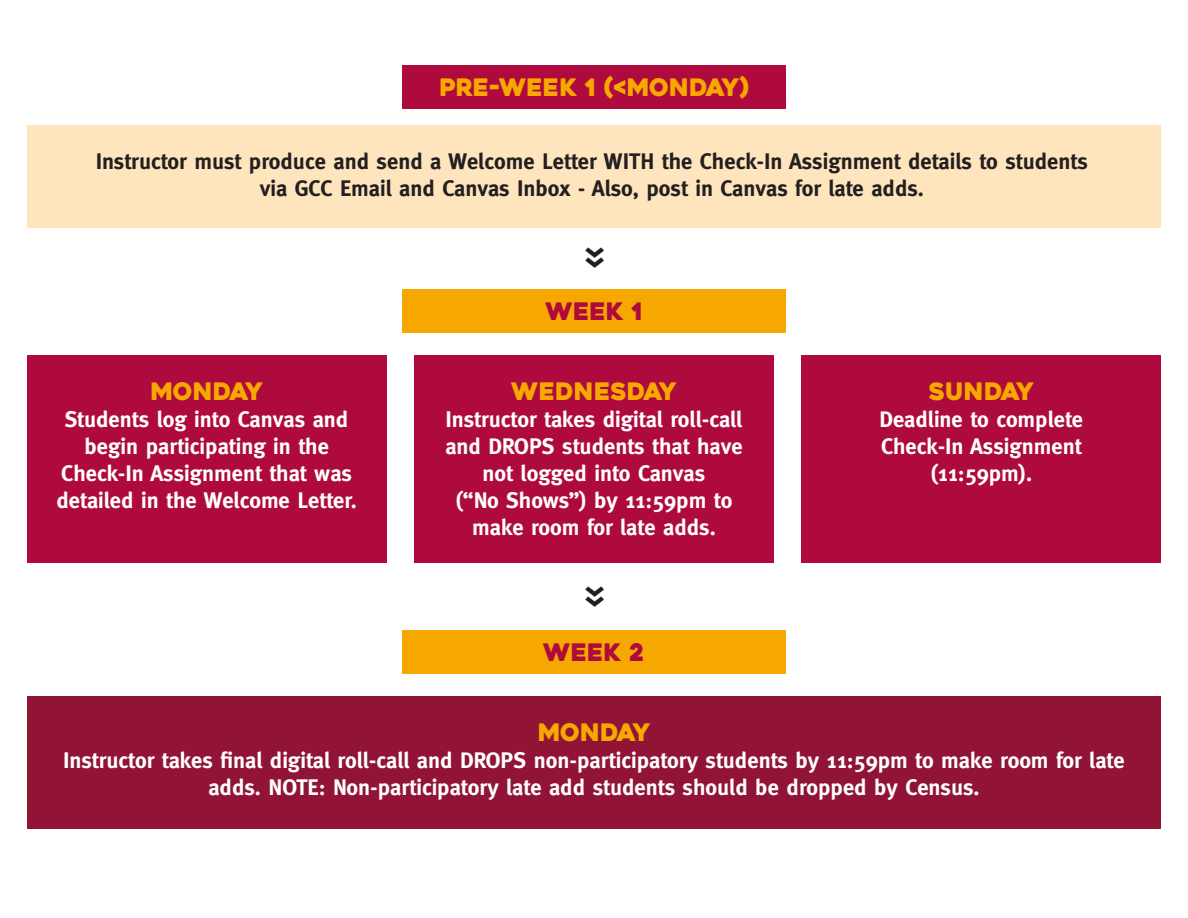
<style>
.page{position:relative;width:1188px;height:918px;background:#fff}
.page>*{position:absolute;margin:0;border:0;box-sizing:border-box;transform-origin:0 0}
.t1{font:700 30px "Meta";color:#231f20}
.t2{font:24px "Heavitas";color:#f6a800}
.t3{font:24px "Heavitas";color:#af0a3d}
.t4{font:700 22.5px/27px "Meta";color:#fff;text-align:center}
.t5{font:700 22.5px/27px "Meta";color:#231f20;text-align:center}
</style>
<div class="page">
<div style="left:27px;top:125px;width:1134px;height:103px;background:#ffe5bd"></div>
<div style="left:27px;top:355px;width:359px;height:207px;background:#af0a3d"></div>
<div style="left:27px;top:696px;width:1134px;height:133px;background:#911436"></div>
<div style="left:414px;top:355px;width:360px;height:207px;background:#af0a3d"></div>
<div style="left:802px;top:355px;width:359px;height:207px;background:#af0a3d"></div>
<div style="left:402px;top:66px;width:384px;height:43px;background:#af0a3d"></div>
<div style="left:402px;top:289px;width:384px;height:44px;background:#f6a800"></div>
<div style="left:402px;top:630px;width:384px;height:44px;background:#f6a800"></div>
<p class="t2" style="left:439px;top:73px;width:311px">PRE-WEEK 1 (&lt;MONDAY)</p>
<p class="t5" style="left:96px;top:148px;width:994px">Instructor must produce and send a Welcome Letter WITH the Check-In Assignment details to students via GCC Email and Canvas Inbox - Also, post in Canvas for late adds.</p>
<p class="t1" style="left:614px;top:246px;width:25px;rotate:90deg">&gt;&gt;</p>
<p class="t2" style="left:151px;top:376px;width:114px">MONDAY</p>
<p class="t4" style="left:65px;top:405px;width:285px">Students log into Canvas and begin participating in the</p>
<p class="t4" style="left:57px;top:459px;width:302px;text-align:left">Check-In Assignment that was detailed in the Welcome Letter.</p>
<p class="t3" style="left:546px;top:297px;width:98px">WEEK 1</p>
<p class="t2" style="left:511px;top:376px;width:167px">WEDNESDAY</p>
<p class="t4" style="left:445px;top:405px;width:299px">Instructor takes digital roll-call and DROPS students that have not logged into Canvas</p>
<p class="t4" style="left:456px;top:486px;width:278px">(“No Shows”) by 11:59pm to make room for late adds.</p>
<p class="t1" style="left:614px;top:585px;width:25px;rotate:90deg">&gt;&gt;</p>
<p class="t3" style="left:543px;top:637px;width:103px">WEEK 2</p>
<p class="t2" style="left:929px;top:376px;width:107px">SUNDAY</p>
<p class="t4" style="left:879px;top:405px;width:205px">Deadline to complete</p>
<p class="t4" style="left:881px;top:432px;width:202px">Check-In Assignment</p>
<p class="t4" style="left:930px;top:459px;width:103px">(11:59pm).</p>
<p class="t2" style="left:538px;top:717px;width:114px">MONDAY</p>
<p class="t4" style="left:63px;top:746px;width:1063px">Instructor takes final digital roll-call and DROPS non-participatory students by 11:59pm to make room for late adds. NOTE: Non-participatory late add students should be dropped by Census.</p>
</div>
